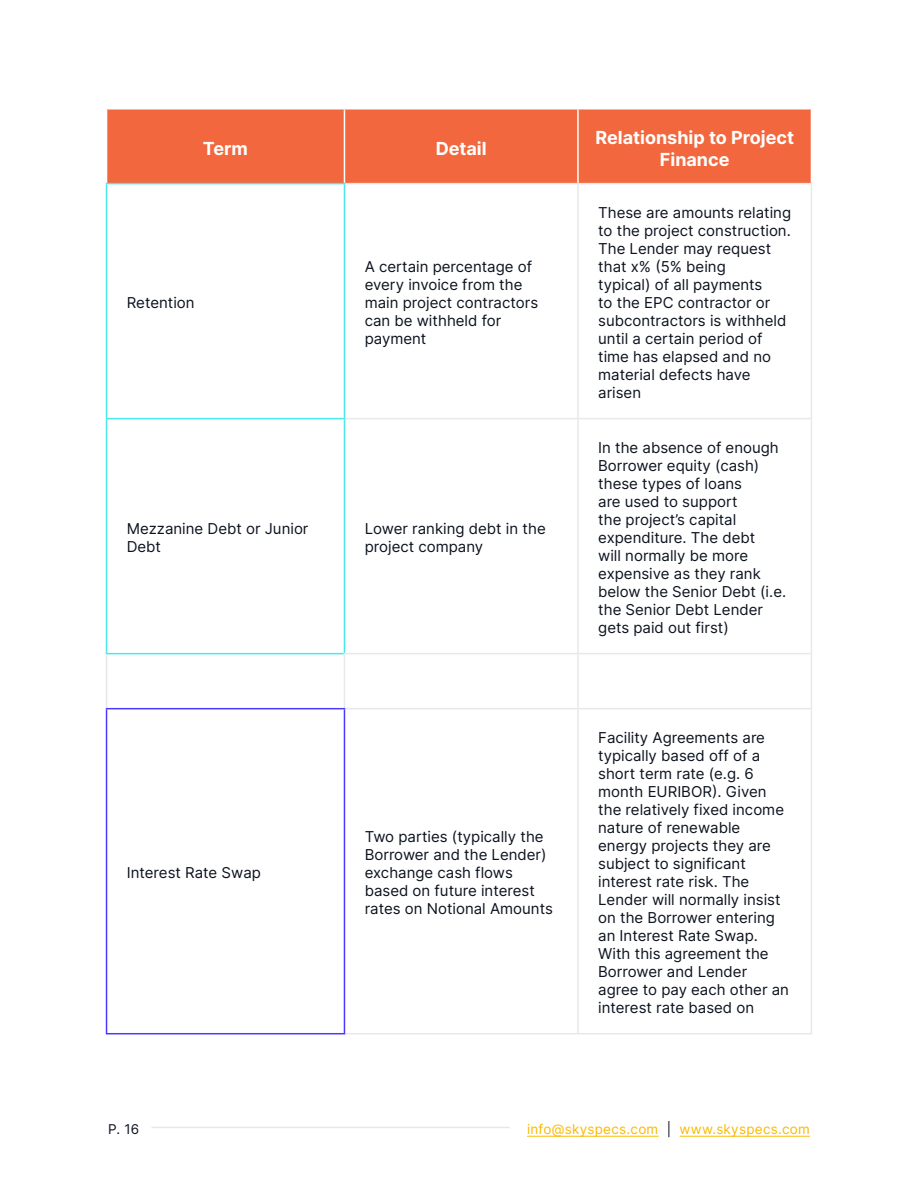
<style>
.page{position:relative;width:918px;height:1188px;background:#fff}
.page>*{position:absolute;margin:0;border:0;box-sizing:border-box;transform-origin:0 0}
.t1{font:700 18px/21.6px "Inter";color:#fff;text-align:center}
.Table_Body_Text{font:15px/18px "Inter";color:#0c131f}
.t2{font:13.5px "Inter";letter-spacing:.02em;color:#faba00}
.t3{font:13.5px "Inter";color:#0c131f}
.s1{color:#0c131f}
</style>
<div class="page">
<hr style="left:527px;top:1136px;width:132px;height:1px;background:#faba00">
<hr style="left:680px;top:1136px;width:130px;height:1px;background:#faba00">
<hr style="left:151px;top:1127px;width:359px;height:1px;background:#e7e8e9">
<div style="left:107px;top:110px;width:704px;height:73px;background:#f2673d"></div>
<hr style="left:344px;top:110px;width:1px;height:73px;background:#fff">
<hr style="left:577px;top:110px;width:2px;height:73px;background:#fff">
<hr style="left:345px;top:183px;width:233px;height:1px;background:#e7e8e9">
<hr style="left:578px;top:183px;width:234px;height:1px;background:#e7e8e9">
<hr style="left:577px;top:184px;width:2px;height:234px;background:#e7e8e9">
<hr style="left:811px;top:184px;width:1px;height:234px;background:#e7e8e9">
<hr style="left:345px;top:418px;width:233px;height:1px;background:#e7e8e9">
<hr style="left:578px;top:418px;width:234px;height:1px;background:#e7e8e9">
<hr style="left:577px;top:419px;width:2px;height:234px;background:#e7e8e9">
<hr style="left:811px;top:419px;width:1px;height:234px;background:#e7e8e9">
<hr style="left:344px;top:653px;width:234px;height:1px;background:#e7e8e9">
<hr style="left:578px;top:653px;width:234px;height:1px;background:#e7e8e9">
<hr style="left:577px;top:654px;width:2px;height:54px;background:#e7e8e9">
<hr style="left:811px;top:654px;width:1px;height:54px;background:#e7e8e9">
<hr style="left:345px;top:708px;width:233px;height:1px;background:#e7e8e9">
<hr style="left:578px;top:708px;width:234px;height:1px;background:#e7e8e9">
<hr style="left:577px;top:709px;width:2px;height:324px;background:#e7e8e9">
<hr style="left:811px;top:709px;width:1px;height:324px;background:#e7e8e9">
<hr style="left:345px;top:1033px;width:233px;height:1px;background:#e7e8e9">
<hr style="left:578px;top:1033px;width:234px;height:1px;background:#e7e8e9">
<hr style="left:106px;top:183px;width:239px;height:1px;background:#4ae8e8">
<hr style="left:106px;top:184px;width:1px;height:234px;background:#4ae8e8">
<hr style="left:344px;top:184px;width:1px;height:234px;background:#4ae8e8">
<hr style="left:106px;top:418px;width:239px;height:1px;background:#4ae8e8">
<hr style="left:106px;top:419px;width:1px;height:234px;background:#4ae8e8">
<hr style="left:344px;top:419px;width:1px;height:234px;background:#4ae8e8">
<hr style="left:106px;top:653px;width:238px;height:1px;background:#4ae8e8">
<hr style="left:106px;top:654px;width:1px;height:54px;background:#e7e8e9">
<hr style="left:344px;top:654px;width:1px;height:54px;background:#e7e8e9">
<hr style="left:106px;top:708px;width:239px;height:1px;background:#4939ff">
<hr style="left:106px;top:709px;width:1px;height:324px;background:#4939ff">
<hr style="left:344px;top:709px;width:1px;height:324px;background:#4939ff">
<hr style="left:106px;top:1033px;width:239px;height:1px;background:#4939ff">
<p class="t1" style="left:203px;top:137px;width:47px">Term</p>
<p class="t1" style="left:436px;top:137px;width:53px">Detail</p>
<p class="t1" style="left:595px;top:126px;width:200px">Relationship to Project<br>Finance</p>
<p class="Table_Body_Text" style="left:127px;top:294px;width:69px">Retention</p>
<p class="Table_Body_Text" style="left:365px;top:258px;width:175px">A certain percentage of every invoice from the main project contractors can be withheld for payment</p>
<p class="Table_Body_Text" style="left:598px;top:204px;width:194px">These are amounts relating to the project construction.<br>The Lender may request that x% (5% being<br>typical) of all payments<br>to the EPC contractor or subcontractors is withheld until a certain period of time has elapsed and no material defects have arisen</p>
<p class="Table_Body_Text" style="left:127px;top:520px;width:183px">Mezzanine Debt or Junior<br>Debt</p>
<p class="Table_Body_Text" style="left:365px;top:520px;width:183px">Lower ranking debt in the project company</p>
<p class="Table_Body_Text" style="left:127px;top:864px;width:136px">Interest Rate Swap</p>
<p class="Table_Body_Text" style="left:365px;top:828px;width:190px">Two parties (typically the<br>Borrower and the Lender) exchange cash flows based on future interest rates on Notional Amounts</p>
<p class="Table_Body_Text" style="left:598px;top:439px;width:189px">In the absence of enough<br>Borrower equity (cash) these types of loans<br>are used to support<br>the project’s capital expenditure. The debt<br>will normally be more expensive as they rank below the Senior Debt (i.e. the Senior Debt Lender gets paid out first)</p>
<p class="Table_Body_Text" style="left:598px;top:729px;width:192px">Facility Agreements are typically based off of a short term rate (e.g. 6 month EURIBOR). Given the relatively fixed income nature of renewable energy projects they are subject to significant interest rate risk. The<br>Lender will normally insist on the Borrower entering an Interest Rate Swap.<br>With this agreement the<br>Borrower and Lender agree to pay each other an interest rate based on</p>
<p class="t3" style="left:108px;top:1119px;width:33px">P. 16</p>
<p class="t2" style="left:527px;top:1119px;width:284px">info@skyspecs.com <span class="s1">|</span> www.skyspecs.com</p>
</div>
